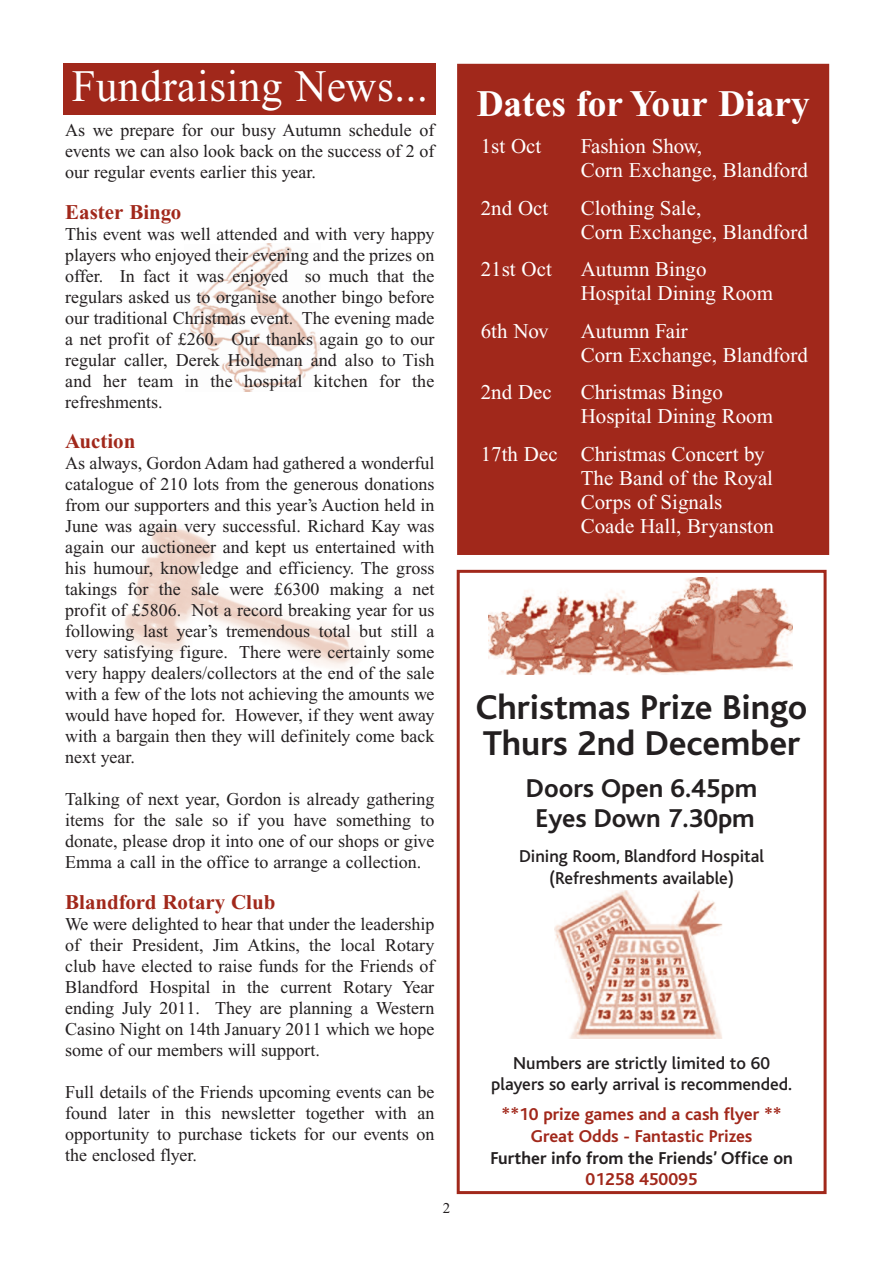
<style>
.page{position:relative;width:893px;height:1263px;background:#fff}
.page>*{position:absolute;margin:0;border:0;box-sizing:border-box;transform-origin:0 0}
.t1{font:45px "Times New Roman";letter-spacing:.015em;color:#fff;scale:.95 1}
.t2{font:700 36px/36px "Bliss";color:#231f20}
.t3{font:700 27px/30px "Bliss";color:#231f20;text-align:center}
.t4{font:21px/24px "Times New Roman";color:#fff}
.t5{font:700 21px "Times New Roman";color:#a1281b}
.t6{font:18px/21px "Times New Roman";color:#231f20;text-align:justify}
.t7{font:500 18px/21.6px "Bliss";color:#231f20;text-align:center}
.t8{font:700 18px/21.6px "Bliss";color:#a1281b;text-align:center}
.t9{font:700 18px "Bliss";color:#231f20}
.t10{font:15px "Times New Roman";color:#231f20}
</style>
<div class="page">
<div style="left:64px;top:64px;width:372px;height:51px;background:#a1281b"></div>
<div style="left:460px;top:67px;width:366px;height:485px;background:#a1281b"></div>
<div style="left:457px;top:64px;width:372px;height:491px;border:3px solid #a1281b"></div>
<div style="left:457px;top:570px;width:370px;height:624px;border:3px solid #a1281b"></div>
<img style="left:554px;top:890px;width:168px;height:149px">
<img style="left:488px;top:578px;width:305px;height:96px">
<img style="left:124px;top:526px;width:236px;height:141px">
<img style="left:190px;top:244px;width:131px;height:148px">
<h1 class="t1" style="left:72px;top:62px;width:778px">Fundraising News... <sub>Dates</sub> <sub>for</sub> <sub>Your</sub> <sub>Diary</sub></h1>
<p class="t4" style="left:481px;top:134px;width:62px">1st Oct</p>
<p class="t4" style="left:581px;top:134px;width:229px">Fashion Show,<br>Corn Exchange, Blandford</p>
<p class="t4" style="left:481px;top:196px;width:69px">2nd Oct</p>
<p class="t4" style="left:581px;top:196px;width:229px">Clothing Sale,<br>Corn Exchange, Blandford</p>
<p class="t4" style="left:481px;top:257px;width:73px">21st Oct</p>
<p class="t4" style="left:581px;top:257px;width:194px">Autumn Bingo<br>Hospital Dining Room</p>
<p class="t4" style="left:481px;top:319px;width:69px">6th Nov</p>
<p class="t4" style="left:581px;top:319px;width:229px">Autumn Fair<br>Corn Exchange, Blandford</p>
<p class="t4" style="left:481px;top:380px;width:73px">2nd Dec</p>
<p class="t4" style="left:581px;top:380px;width:194px">Christmas Bingo<br>Hospital Dining Room</p>
<p class="t4" style="left:581px;top:442px;width:195px;text-indent:-100px">17th Dec Christmas Concert by<br>The Band of the Royal<br>Corps of Signals<br>Coade Hall, Bryanston</p>
<p class="t6" style="left:65px;top:120px;width:371px">As we prepare for our busy Autumn schedule of events we can also look back on the success of 2 of our regular events earlier this year.</p>
<p class="t5" style="left:65px;top:200px;width:118px">Easter Bingo</p>
<p class="t6" style="left:65px;top:223px;width:371px">This event was well attended and with very happy players who enjoyed their evening and the prizes on offer. In fact it was enjoyed so much that the regulars asked us to organise another bingo before our traditional Christmas event. The evening made a net profit of £260. Our thanks again go to our regular caller, Derek Holdeman and also to Tish and her team in the hospital kitchen for the refreshments.</p>
<p class="t5" style="left:65px;top:430px;width:72px">Auction</p>
<p class="t6" style="left:65px;top:453px;width:371px">As always, Gordon Adam had gathered a wonderful catalogue of 210 lots from the generous donations from our supporters and this year’s Auction held in June was again very successful. Richard Kay was again our auctioneer and kept us entertained with his humour, knowledge and efficiency. The gross takings for the sale were £6300 making a net profit of £5806. Not a record breaking year for us following last year’s tremendous total but still a very satisfying figure. There were certainly some very happy dealers/collectors at the end of the sale with a few of the lots not achieving the amounts we would have hoped for. However, if they went away with a bargain then they will definitely come back next year.</p>
<p class="t6" style="left:65px;top:789px;width:371px">Talking of next year, Gordon is already gathering items for the sale so if you have something to donate, please drop it into one of our shops or give Emma a call in the office to arrange a collection.</p>
<p class="t5" style="left:65px;top:890px;width:212px">Blandford Rotary Club</p>
<p class="t6" style="left:65px;top:913px;width:371px">We were delighted to hear that under the leadership of their President, Jim Atkins, the local Rotary club have elected to raise funds for the Friends of Blandford Hospital in the current Rotary Year ending July 2011. They are planning a Western Casino Night on 14th January 2011 which we hope some of our members will support.</p>
<p class="t6" style="left:65px;top:1081px;width:371px">Full details of the Friends upcoming events can be found later in this newsletter together with an opportunity to purchase tickets for our events on the enclosed flyer.</p>
<h2 class="t2" style="left:476px;top:690px;width:333px">Christmas Prize Bingo<br>Thurs 2nd December</h2>
<h3 class="t3" style="left:526px;top:774px;width:233px">Doors Open 6.45pm<br>Eyes Down 7.30pm</h3>
<p class="t7" style="left:519px;top:846px;width:246px">Dining Room, Blandford Hospital (Refreshments available)</p>
<p class="t7" style="left:491px;top:1052px;width:302px">Numbers are strictly limited to 60 players so early arrival is recommended.</p>
<p class="t8" style="left:501px;top:1104px;width:282px">**10 prize games and a cash flyer **<br>Great Odds - Fantastic Prizes</p>
<p class="t9" style="left:490px;top:1148px;width:304px">Further info from the Friends’ Office on</p>
<p class="t8" style="left:586px;top:1169px;width:114px">01258 450095</p>
<p class="t10" style="left:443px;top:1200px;width:9px">2</p>
</div>
